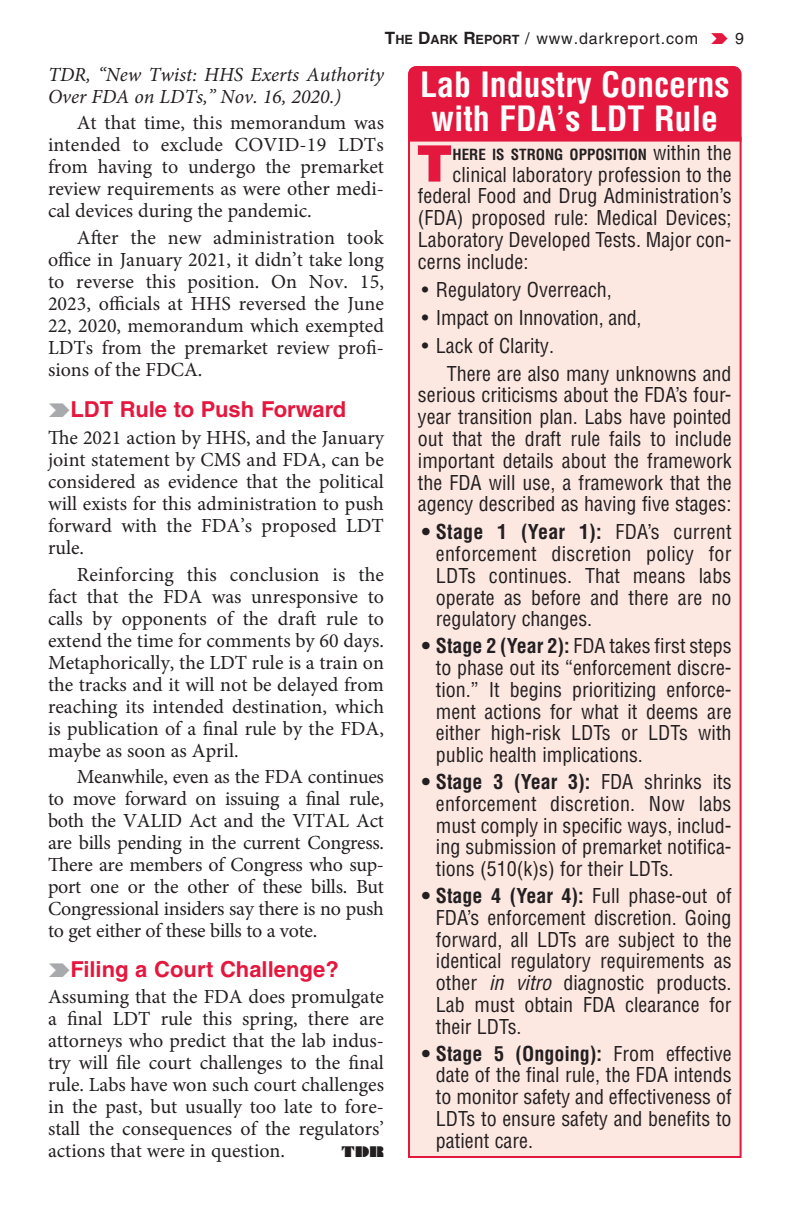
<style>
.page{position:relative;width:792px;height:1224px;background:#fff}
.page>*{position:absolute;margin:0;border:0;box-sizing:border-box;transform-origin:0 0}
.t1{font:900 50.2px "Helvetica LT Std";color:#e4183e}
.t2{font:700 condensed 34px/34px "Helvetica LT Std";color:#fff;text-align:center}
.t3{font:700 22px "Helvetica LT Std";color:#e4183e}
.t4{font:20px/22px "Minion Pro";color:#231f20;text-align:justify}
.t5{font:condensed 20px/21.8px "Helvetica LT Std";color:#231f20;text-align:justify}
.t6{font:italic 20px/22px "Minion Pro";color:#231f20}
.t7{font:16px "Helvetica LT Std";letter-spacing:.055em;color:#231f20}
.t8{font:700 condensed 15px "Helvetica LT Std";color:#231f20}
.t9{font:14px "Braggadocio MT Std";color:#231f20}
.s1{font-weight:700;font-size:17px}
.s2{font-weight:700;font-size:12.8px}
.s3{font-weight:400;font-size:20px}
.s4{font-weight:700}
.s5{font-style:italic}
</style>
<div class="page">
<div style="left:408px;top:137px;width:334px;height:1021px;background:#fce7e1;border:2px solid #e4183e"></div>
<div style="left:408px;top:66px;width:334px;height:77px;background:#e4183e"></div>
<p class="t7" style="left:385px;top:29px;width:315px"><span class="s1">T</span><span class="s2">HE</span> <span class="s1">D</span><span class="s2">ARK</span> <span class="s1">R</span><span class="s2">EPORT</span> / www.darkreport.com</p>
<p class="t7" style="left:735px;top:29px;width:10px">9</p>
<p class="t6" style="left:48px;top:63px;width:338px">TDR, “New Twist: HHS Exerts Authority<br>Over FDA on LDTs,” Nov. 16, 2020.)</p>
<p class="t4" style="left:48px;top:112px;width:338px;text-indent:29px">At that time, this memorandum was intended to exclude COVID-19 LDTs from having to undergo the premarket review requirements as were other medi&shy;cal devices during the pandemic.</p>
<p class="t4" style="left:48px;top:227px;width:338px;text-indent:29px">After the new administration took office in January 2021, it didn’t take long to reverse this position. On Nov. 15, 2023, officials at HHS reversed the June 22, 2020, memorandum which exempted LDTs from the premarket review profi&shy;sions of the FDCA.</p>
<h1 class="t3" style="left:70px;top:396px;width:277px">LDT Rule to Push Forward</h1>
<p class="t4" style="left:48px;top:426px;width:338px">The 2021 action by HHS, and the January joint statement by CMS and FDA, can be considered as evidence that the political will exists for this administration to push forward with the FDA’s proposed LDT rule.</p>
<p class="t4" style="left:48px;top:563px;width:338px;text-indent:29px">Reinforcing this conclusion is the fact that the FDA was unresponsive to calls by opponents of the draft rule to extend the time for comments by 60 days.<br>Metaphorically, the LDT rule is a train on the tracks and it will not be delayed from reaching its intended destination, which is publication of a final rule by the FDA, maybe as soon as April.</p>
<p class="t4" style="left:48px;top:766px;width:338px;text-indent:29px">Meanwhile, even as the FDA continues to move forward on issuing a final rule, both the VALID Act and the VITAL Act are bills pending in the current Congress.<br>There are members of Congress who sup&shy;port one or the other of these bills. But Congressional insiders say there is no push to get either of these bills to a vote.</p>
<h1 class="t3" style="left:70px;top:956px;width:270px">Filing a Court Challenge?</h1>
<p class="t4" style="left:48px;top:986px;width:338px">Assuming that the FDA does promulgate a final LDT rule this spring, there are attorneys who predict that the lab indus&shy;try will file court challenges to the final rule. Labs have won such court challenges in the past, but usually too late to fore&shy;stall the consequences of the regulators’ actions that were in question.</p>
<p class="t9" style="left:342px;top:1144px;width:44px">TDR</p>
<p class="t2" style="left:420px;top:68px;width:311px">Lab Industry Concerns with FDA’s LDT Rule</p>
<p class="t1" style="left:416px;top:131px;width:38px">T</p>
<p class="t8" style="left:453px;top:145px;width:280px">HERE IS STRONG OPPOSITION <span class="s3">within the</span></p>
<p class="t5" style="left:418px;top:163px;width:315px;text-indent:35px">clinical laboratory profession to the federal Food and Drug Administration’s (FDA) proposed rule: Medical Devices; Laboratory Developed Tests. Major con&shy;cerns include:</p>
<p class="t5" style="left:422px;top:278px;width:191px">• Regulatory Overreach,</p>
<p class="t5" style="left:422px;top:306px;width:221px">• Impact on Innovation, and,</p>
<p class="t5" style="left:422px;top:334px;width:134px">• Lack of Clarity.</p>
<p class="t5" style="left:418px;top:362px;width:315px;text-indent:29px">There are also many unknowns and serious criticisms about the FDA’s four&shy;year transition plan. Labs have pointed out that the draft rule fails to include important details about the framework the FDA will use, a framework that the agency described as having five stages:</p>
<p class="t5" style="left:436px;top:521px;width:297px;text-indent:-14px"><span class="s4">• Stage 1 (Year 1):</span> FDA’s current enforcement discretion policy for LDTs continues. That means labs operate as before and there are no regulatory changes.</p>
<p class="t5" style="left:436px;top:635px;width:297px;text-indent:-14px"><span class="s4">• Stage 2 (Year 2):</span> FDA takes first steps to phase out its “enforcement discre&shy;tion.” It begins prioritizing enforce&shy;ment actions for what it deems are either high-risk LDTs or LDTs with public health implications.</p>
<p class="t5" style="left:436px;top:771px;width:297px;text-indent:-14px"><span class="s4">• Stage 3 (Year 3):</span> FDA shrinks its enforcement discretion. Now labs must comply in specific ways, includ&shy;ing submission of premarket notifica&shy;tions (510(k)s) for their LDTs.</p>
<p class="t5" style="left:436px;top:885px;width:297px;text-indent:-14px"><span class="s4">• Stage 4 (Year 4):</span> Full phase-out of FDA’s enforcement discretion. Going forward, all LDTs are subject to the identical regulatory requirements as other <span class="s5">in vitro</span> diagnostic products.<br>Lab must obtain FDA clearance for their LDTs.</p>
<p class="t5" style="left:436px;top:1042px;width:297px;text-indent:-14px"><span class="s4">• Stage 5 (Ongoing):</span> From effective date of the final rule, the FDA intends to monitor safety and effectiveness of LDTs to ensure safety and benefits to patient care.</p>
</div>
